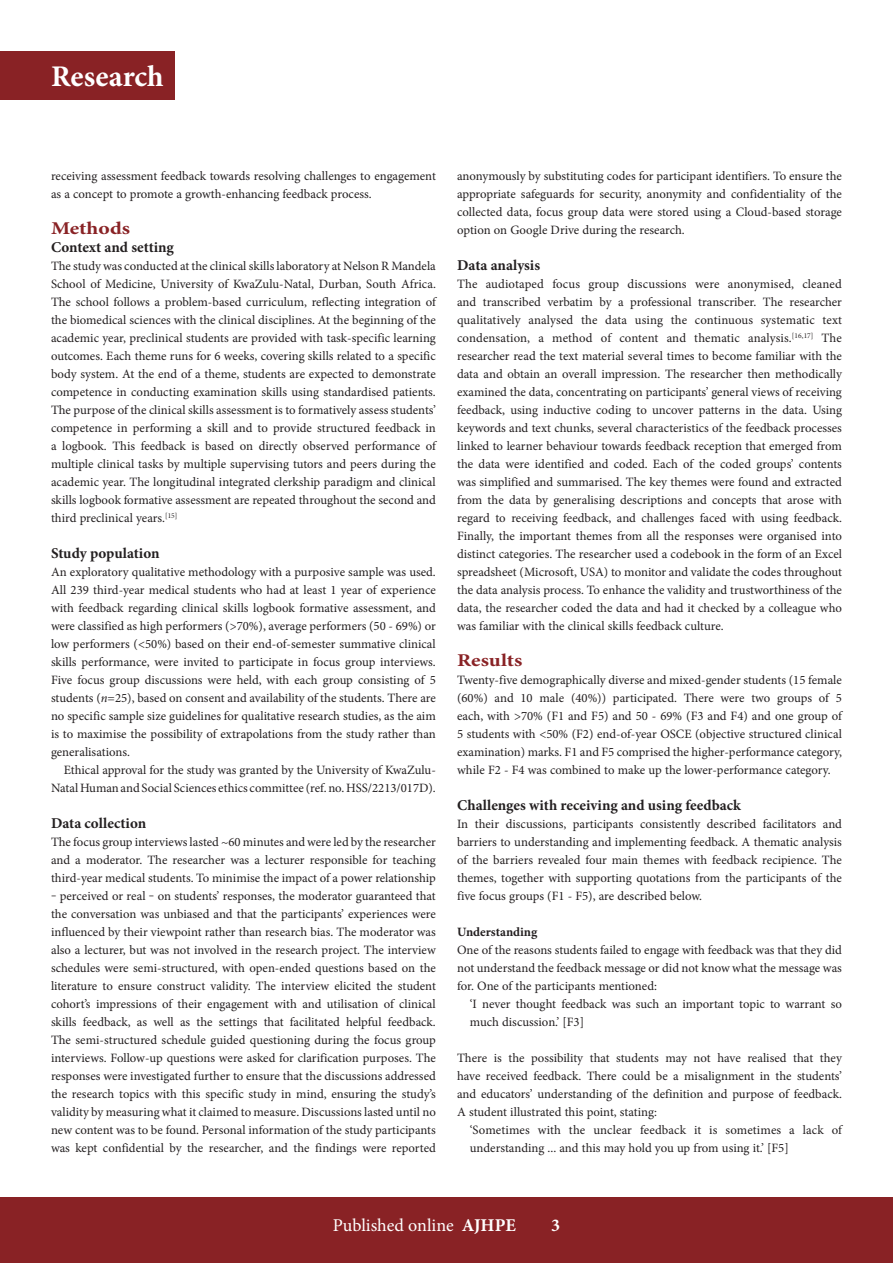
<style>
.page{position:relative;width:893px;height:1263px;background:#fff}
.page>*{position:absolute;margin:0;border:0;box-sizing:border-box;transform-origin:0 0}
.t1{font:700 30px "Minion Pro";color:#fff}
.t2{font:18px "Minion Pro";letter-spacing:-.005em;color:#fff}
.B_HEAD{font:700 18px "Minion Pro";color:#892225;scale:1.2 1}
.t3{font:700 18px "Minion Pro";color:#fff}
.C_HEAD{font:700 15px "Minion Pro";color:#231f20}
.BODY_TEXT_1ST_PARAGR{font:12.75px/18px "Minion Pro";color:#231f20;text-align:justify}
.BODY_TEXT_INDENT{font:12.75px/18px "Minion Pro";color:#231f20}
.D_HEAD{font:700 12.75px "Minion Pro";color:#231f20}
.s1{font-style:italic}
.s2{font-weight:700}
</style>
<div class="page">
<div style="left:0;top:1197px;width:893px;height:66px;background:#892225"></div>
<div style="left:0;top:51px;width:174px;height:49px;background:#892225"></div>
<h1 class="t1" style="left:51px;top:56px;width:114px">Research</h1>
<p class="BODY_TEXT_INDENT" style="left:51px;top:167px;width:386px">receiving assessment feedback towards resolving challenges to engagement as a concept to promote a growth-enhancing feedback process.</p>
<h2 class="B_HEAD" style="left:51px;top:216px;width:67px">Methods</h2>
<h3 class="C_HEAD" style="left:51px;top:237px;width:124px">Context and setting</h3>
<p class="BODY_TEXT_1ST_PARAGR" style="left:51px;top:257px;width:386px">The study was conducted at the clinical skills laboratory at Nelson R Mandela School of Medicine, University of KwaZulu-Natal, Durban, South Africa.<br>The school follows a problem-based curriculum, reflecting integration of the biomedical sciences with the clinical disciplines. At the beginning of the academic year, preclinical students are provided with task-specific learning outcomes. Each theme runs for 6 weeks, covering skills related to a specific body system. At the end of a theme, students are expected to demonstrate competence in conducting examination skills using standardised patients.<br>The purpose of the clinical skills assessment is to formatively assess students’ competence in performing a skill and to provide structured feedback in a logbook. This feedback is based on directly observed performance of multiple clinical tasks by multiple supervising tutors and peers during the academic year. The longitudinal integrated clerkship paradigm and clinical skills logbook formative assessment are repeated throughout the second and third preclinical years.<sup>[15]</sup></p>
<h3 class="C_HEAD" style="left:51px;top:543px;width:110px">Study population</h3>
<p class="BODY_TEXT_1ST_PARAGR" style="left:51px;top:563px;width:386px">An exploratory qualitative methodology with a purposive sample was used.<br>All 239 third-year medical students who had at least 1 year of experience with feedback regarding clinical skills logbook formative assessment, and were classified as high performers (&gt;70%), average performers (50 - 69%) or low performers (&lt;50%) based on their end-of-semester summative clinical skills performance, were invited to participate in focus group interviews.<br>Five focus group discussions were held, with each group consisting of 5 students (<span class="s1">n</span>=25), based on consent and availability of the students. There are no specific sample size guidelines for qualitative research studies, as the aim is to maximise the possibility of extrapolations from the study rather than generalisations.</p>
<p class="BODY_TEXT_INDENT" style="left:51px;top:761px;width:386px;text-align:right">Ethical approval for the study was granted by the University of KwaZulu-<br>Natal Human and Social Sciences ethics committee (ref. no. HSS/2213/017D).</p>
<h3 class="C_HEAD" style="left:51px;top:813px;width:97px">Data collection</h3>
<p class="BODY_TEXT_1ST_PARAGR" style="left:51px;top:833px;width:386px">The focus group interviews lasted ~60 minutes and were led by the researcher and a moderator. The researcher was a lecturer responsible for teaching third-year medical students. To minimise the impact of a power relationship ‒ perceived or real ‒ on students’ responses, the moderator guaranteed that the conversation was unbiased and that the participants’ experiences were influenced by their viewpoint rather than research bias. The moderator was also a lecturer, but was not involved in the research project. The interview schedules were semi-structured, with open-ended questions based on the literature to ensure construct validity. The interview elicited the student cohort’s impressions of their engagement with and utilisation of clinical skills feedback, as well as the settings that facilitated helpful feedback.<br>The semi-structured schedule guided questioning during the focus group interviews. Follow-up questions were asked for clarification purposes. The responses were investigated further to ensure that the discussions addressed the research topics with this specific study in mind, ensuring the study’s validity by measuring what it claimed to measure. Discussions lasted until no new content was to be found. Personal information of the study participants was kept confidential by the researcher, and the findings were reported</p>
<p class="BODY_TEXT_1ST_PARAGR" style="left:457px;top:167px;width:386px">anonymously by substituting codes for participant identifiers. To ensure the appropriate safeguards for security, anonymity and confidentiality of the collected data, focus group data were stored using a Cloud-based storage option on Google Drive during the research.</p>
<h3 class="C_HEAD" style="left:457px;top:255px;width:84px">Data analysis</h3>
<p class="BODY_TEXT_1ST_PARAGR" style="left:457px;top:275px;width:386px">The audiotaped focus group discussions were anonymised, cleaned and transcribed verbatim by a professional transcriber. The researcher qualitatively analysed the data using the continuous systematic text condensation, a method of content and thematic analysis.<sup>[16,17]</sup> The researcher read the text material several times to become familiar with the data and obtain an overall impression. The researcher then methodically examined the data, concentrating on participants’ general views of receiving feedback, using inductive coding to uncover patterns in the data. Using keywords and text chunks, several characteristics of the feedback processes linked to learner behaviour towards feedback reception that emerged from the data were identified and coded. Each of the coded groups’ contents was simplified and summarised. The key themes were found and extracted from the data by generalising descriptions and concepts that arose with regard to receiving feedback, and challenges faced with using feedback.<br>Finally, the important themes from all the responses were organised into distinct categories. The researcher used a codebook in the form of an Excel spreadsheet (Microsoft, USA) to monitor and validate the codes throughout the data analysis process. To enhance the validity and trustworthiness of the data, the researcher coded the data and had it checked by a colleague who was familiar with the clinical skills feedback culture.</p>
<h2 class="B_HEAD" style="left:457px;top:648px;width:56px">Results</h2>
<p class="BODY_TEXT_1ST_PARAGR" style="left:457px;top:671px;width:386px">Twenty-five demographically diverse and mixed-gender students (15 female (60%) and 10 male (40%)) participated. There were two groups of 5 each, with &gt;70% (F1 and F5) and 50 - 69% (F3 and F4) and one group of 5 students with &lt;50% (F2) end-of-year OSCE (objective structured clinical examination) marks. F1 and F5 comprised the higher-performance category, while F2 - F4 was combined to make up the lower-performance category.</p>
<h3 class="C_HEAD" style="left:457px;top:795px;width:285px">Challenges with receiving and using feedback</h3>
<p class="BODY_TEXT_1ST_PARAGR" style="left:457px;top:815px;width:386px">In their discussions, participants consistently described facilitators and barriers to understanding and implementing feedback. A thematic analysis of the barriers revealed four main themes with feedback recipience. The themes, together with supporting quotations from the participants of the five focus groups (F1 - F5), are described below.</p>
<h4 class="D_HEAD" style="left:457px;top:923px;width:82px">Understanding</h4>
<p class="BODY_TEXT_1ST_PARAGR" style="left:457px;top:941px;width:386px">One of the reasons students failed to engage with feedback was that they did not understand the feedback message or did not know what the message was for. One of the participants mentioned:</p>
<p class="BODY_TEXT_INDENT" style="left:470px;top:995px;width:374px">‘I never thought feedback was such an important topic to warrant so much discussion.’ [F3]</p>
<p class="BODY_TEXT_1ST_PARAGR" style="left:457px;top:1049px;width:386px">There is the possibility that students may not have realised that they have received feedback. There could be a misalignment in the students’ and educators’ understanding of the definition and purpose of feedback.<br>A student illustrated this point, stating:</p>
<p class="BODY_TEXT_INDENT" style="left:470px;top:1121px;width:374px">‘Sometimes with the unclear feedback it is sometimes a lack of understanding ... and this may hold you up from using it.’ [F5]</p>
<h2 class="t2" style="left:333px;top:1213px;width:185px">Published online <span class="s2">AJHPE</span></h2>
<h2 class="t3" style="left:551px;top:1213px;width:10px">3</h2>
</div>
